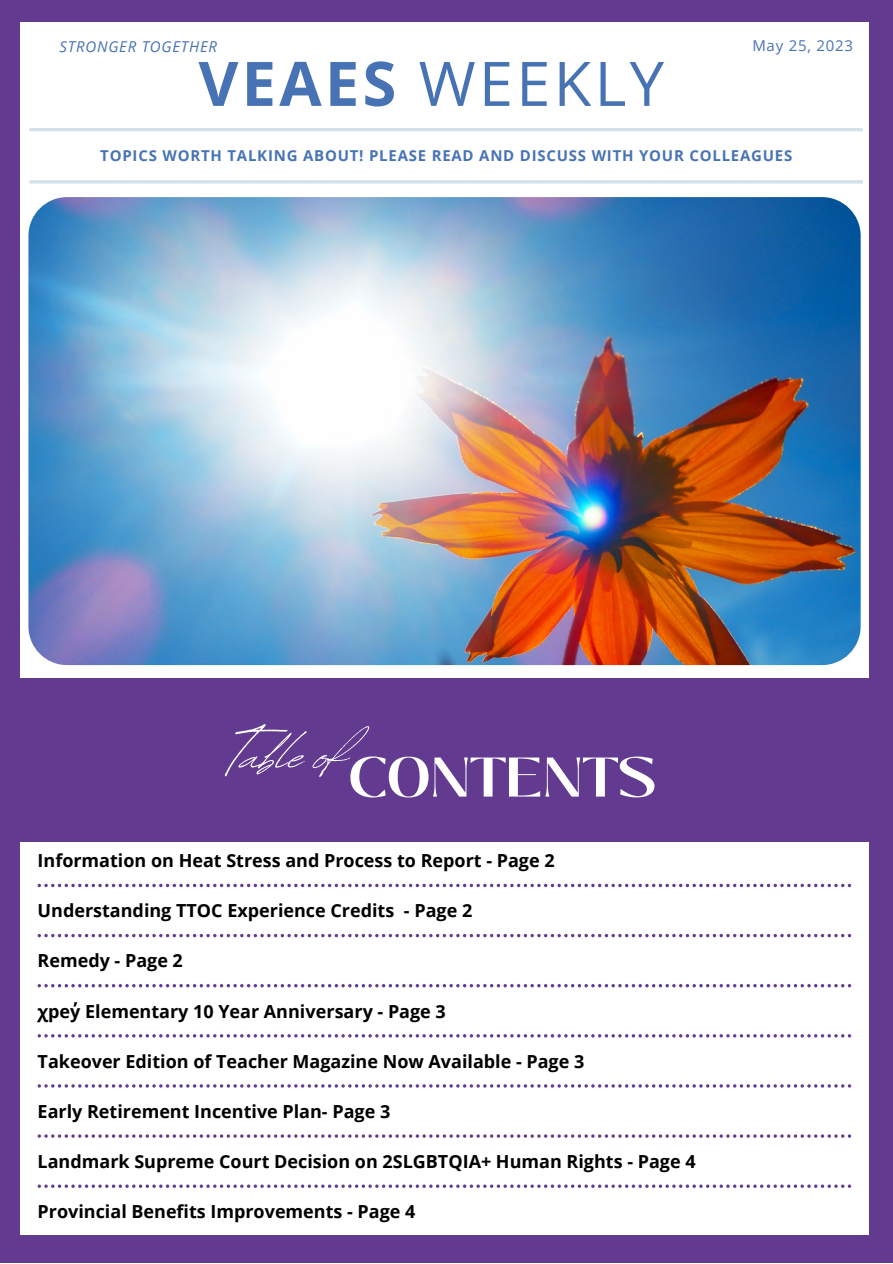
<style>
.page{position:relative;width:893px;height:1264px;background:#fff}
.page>*{position:absolute;margin:0;border:0;box-sizing:border-box;transform-origin:0 0}
.t1{font:72.3px "Revive 80 Signature";color:#fff}
.t2{font:61.5px "Open Sans";letter-spacing:.05em;color:#4773b5}
.t3{font:700 55.65px "Black Mango";color:#fff}
.t4{font:700 18px "Open Sans";color:#000}
.t5{font:700 15px "Open Sans";letter-spacing:.055em;color:#4773b5}
.t6{font:italic 15px "Open Sans";letter-spacing:.05em;color:#4773b5}
.t7{font:15px "Open Sans";letter-spacing:.055em;color:#4773b5}
.s1{font-weight:700}
.s2{font-family:"Noto Sans"}
</style>
<div class="page">
<div style="left:0;top:0;width:892px;height:1262px;background:#623b91"></div>
<div style="left:20px;top:22px;width:848px;height:1212px;background:#fff"></div>
<svg style="left:30px;top:180px;width:832px;height:4px;background:#dae5ee"></svg>
<hr style="left:29px;top:128px;width:833px;height:3px;background:#d4e1ec">
<div style="left:11px;top:678px;width:857px;height:163px;background:#623b91"></div>
<img style="left:28px;top:197px;width:832px;height:468px;border-radius:39px">
<svg style="left:38px;top:883px;width:813px;height:4px"></svg>
<svg style="left:38px;top:984px;width:813px;height:3px"></svg>
<svg style="left:38px;top:1034px;width:813px;height:3px"></svg>
<svg style="left:38px;top:1084px;width:813px;height:3px"></svg>
<svg style="left:38px;top:1134px;width:813px;height:3px"></svg>
<svg style="left:38px;top:1184px;width:813px;height:3px"></svg>
<svg style="left:38px;top:933px;width:813px;height:4px"></svg>
<p class="t6" style="left:60px;top:36px;width:159px">STRONGER TOGETHER</p>
<p class="t7" style="left:752px;top:35px;width:102px">May 25, 2023</p>
<p class="t2" style="left:198px;top:40px;width:467px"><span class="s1">VEAES</span> WEEKLY</p>
<p class="t5" style="left:100px;top:145px;width:693px">TOPICS WORTH TALKING ABOUT! PLEASE READ AND DISCUSS WITH YOUR COLLEAGUES</p>
<p class="t1" style="left:230px;top:700px;width:116px">Table of</p>
<p class="t3" style="left:348px;top:735px;width:310px">CONTENTS</p>
<p class="t4" style="left:38px;top:848px;width:518px">Information on Heat Stress and Process to Report - Page 2</p>
<p class="t4" style="left:38px;top:898px;width:436px">Understanding TTOC Experience Credits - Page 2</p>
<p class="t4" style="left:38px;top:948px;width:147px">Remedy - Page 2</p>
<p class="t4" style="left:38px;top:998px;width:409px">χpe<span class="s2">y̓</span> Elementary 10 Year Anniversary - Page 3</p>
<p class="t4" style="left:38px;top:1048px;width:548px">Takeover Edition of Teacher Magazine Now Available - Page 3</p>
<p class="t4" style="left:38px;top:1098px;width:354px">Early Retirement Incentive Plan- Page 3</p>
<p class="t4" style="left:38px;top:1148px;width:659px">Landmark Supreme Court Decision on 2SLGBTQIA+ Human Rights - Page 4</p>
<p class="t4" style="left:38px;top:1198px;width:379px">Provincial Benefits Improvements - Page 4</p>
</div>
